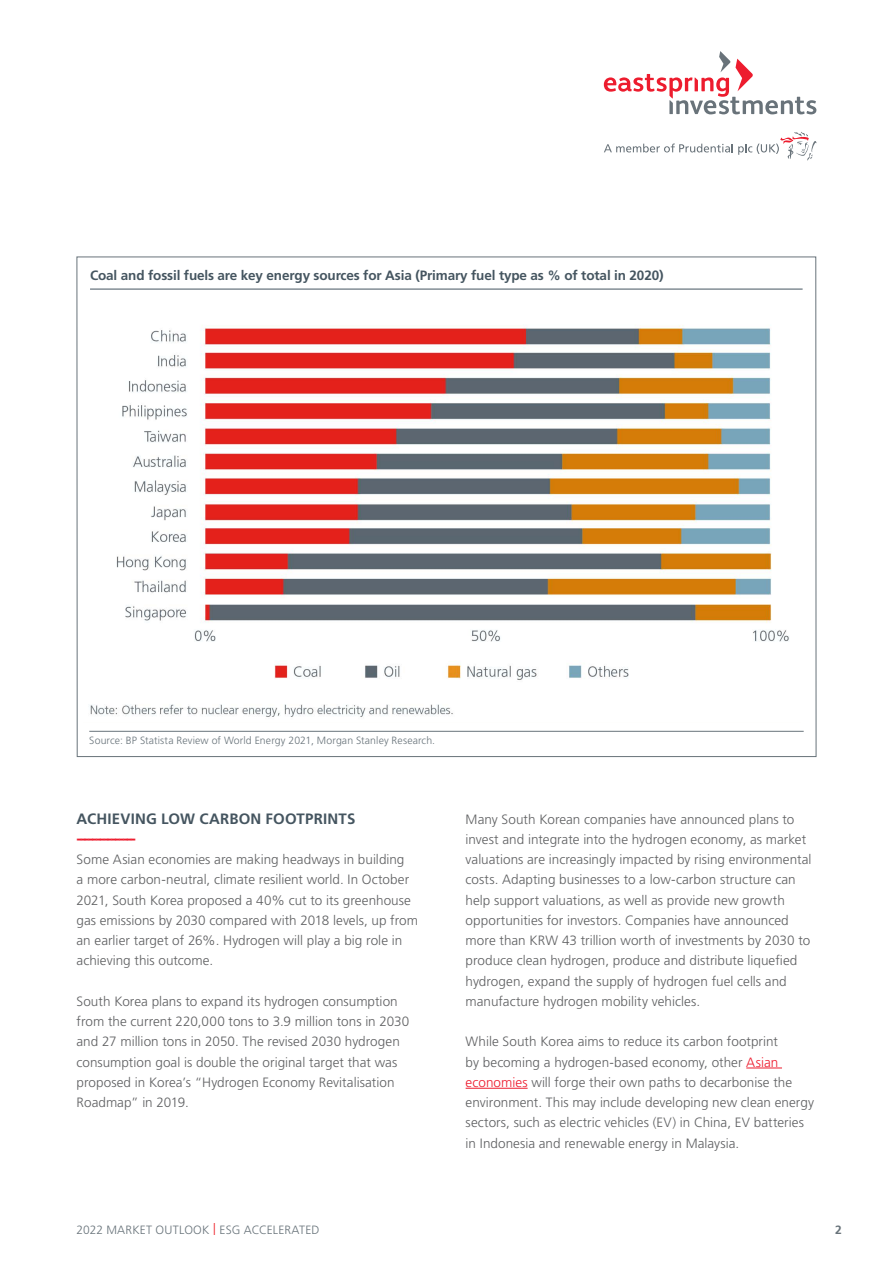
<style>
.page{position:relative;width:893px;height:1263px;background:#fff}
.page>*{position:absolute;margin:0;border:0;box-sizing:border-box;transform-origin:0 0}
.t1{font:700 16.5px "Frutiger LT Std";color:#ed1c2e}
.t2{font:700 15px "Frutiger LT Std";letter-spacing:.015em;color:#455560}
.t3{font:300 13.5px/20.2px "Frutiger LT Pro";color:#5f6062}
.t4{font:700 13.5px "Frutiger LT Std";letter-spacing:-.01em;color:#455560}
.t5{font:300 12px "Frutiger LT Std";letter-spacing:.02em;color:#68737a}
.t6{font:700 12px "Frutiger LT Std";color:#68737a}
.t7{font:300 10.5px "Frutiger LT Pro";letter-spacing:.01em;color:#68737a}
.s1{color:#ed1c2e}
.s2{font-family:"Frutiger LT Pro";color:#ed1d24}
.s3{font-family:"Frutiger LT Pro"}
</style>
<div class="page">
<svg style="left:604px;top:51px;width:212px;height:63px"></svg>
<svg style="left:604px;top:132px;width:212px;height:29px"></svg>
<hr style="left:746px;top:1068px;width:36px;height:1px;background:#ed1c2e">
<hr style="left:466px;top:1088px;width:62px;height:1px;background:#ed1c2e">
<hr style="left:90px;top:289px;width:713px;height:1px;background:#455560">
<hr style="left:89px;top:731px;width:715px;height:1px;background:#68737a">
<img style="left:90px;top:325px;width:699px;height:392px">
<p class="t4" style="left:90px;top:268px;width:575px">Coal and fossil fuels are key energy sources for Asia (Primary fuel type as % of total in 2020)</p>
<p class="t7" style="left:89px;top:735px;width:347px">Source: BP Statista Review of World Energy 2021, Morgan Stanley Research.</p>
<p class="t2" style="left:77px;top:809px;width:280px">ACHIEVING LOW CARBON FOOTPRINTS</p>
<p class="t1" style="left:77px;top:828px;width:61px">---------------</p>
<p class="t3" style="left:77px;top:849px;width:343px">Some Asian economies are making headways in building<br>a more carbon-neutral, climate resilient world. In October 2021, South Korea proposed a 40% cut to its greenhouse gas emissions by 2030 compared with 2018 levels, up from an earlier target of 26%. Hydrogen will play a big role in achieving this outcome.</p>
<p class="t3" style="left:77px;top:991px;width:334px">South Korea plans to expand its hydrogen consumption from the current 220,000 tons to 3.9 million tons in 2030 and 27 million tons in 2050. The revised 2030 hydrogen consumption goal is double the original target that was proposed in Korea’s “Hydrogen Economy Revitalisation Roadmap” in 2019.</p>
<p class="t3" style="left:466px;top:809px;width:347px">Many South Korean companies have announced plans to invest and integrate into the hydrogen economy, as market valuations are increasingly impacted by rising environmental costs. Adapting businesses to a low-carbon structure can help support valuations, as well as provide new growth opportunities for investors. Companies have announced more than KRW 43 trillion worth of investments by 2030 to produce clean hydrogen, produce and distribute liquefied hydrogen, expand the supply of hydrogen fuel cells and manufacture hydrogen mobility vehicles.</p>
<p class="t3" style="left:466px;top:1032px;width:350px">While South Korea aims to reduce its carbon footprint<br>by becoming a hydrogen-based economy, other <span class="s1">Asian economies</span> will forge their own paths to decarbonise the environment. This may include developing new clean energy sectors, such as electric vehicles (EV) in China, EV batteries in Indonesia and renewable energy in Malaysia.</p>
<p class="t5" style="left:77px;top:1223px;width:244px">2022 MARKET OUTLOOK <span class="s2">|</span> <span class="s3">ESG ACCELERATED</span></p>
<p class="t6" style="left:835px;top:1223px;width:8px">2</p>
</div>
